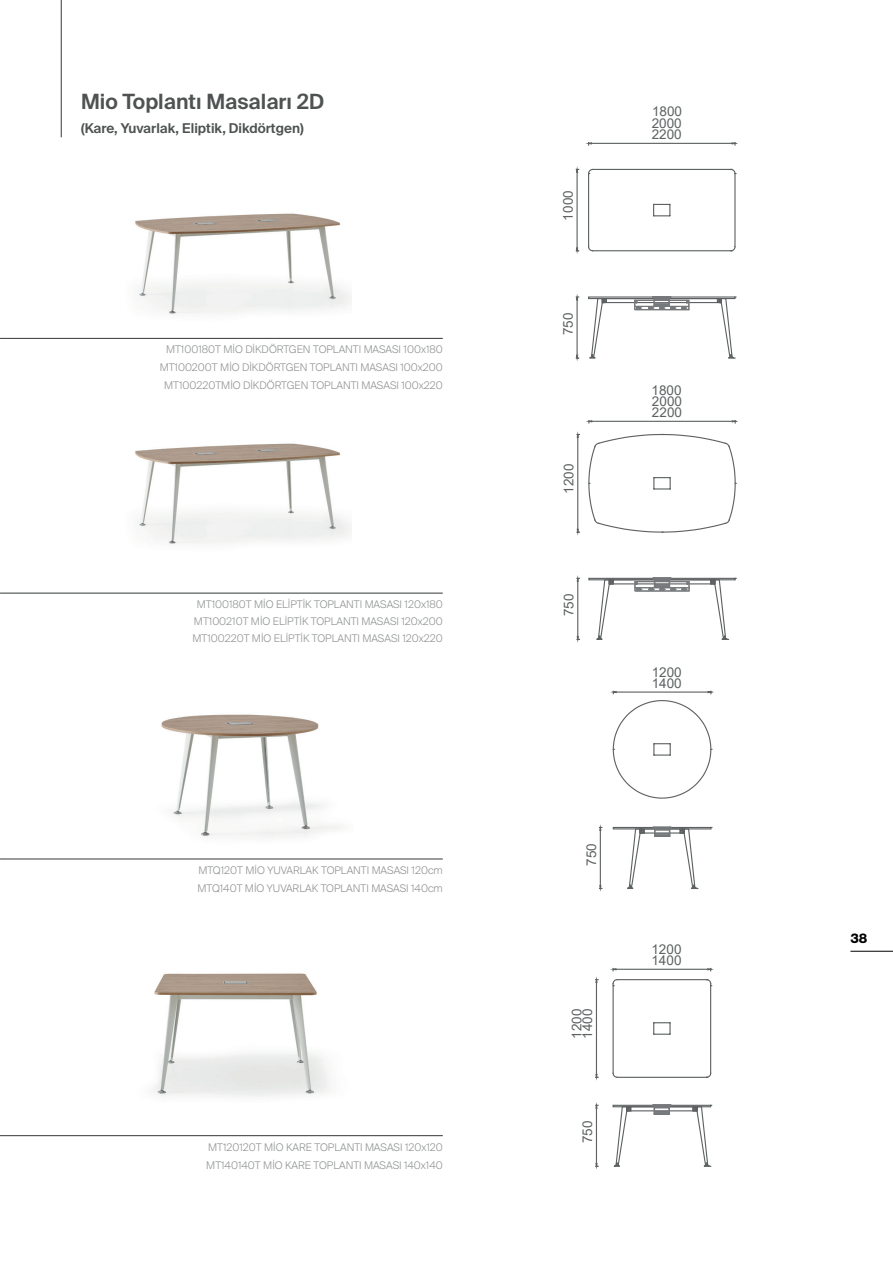
<style>
.page{position:relative;width:893px;height:1263px;background:#fff}
.page>*{position:absolute;margin:0;border:0;box-sizing:border-box;transform-origin:0 0}
.t1{font:600 21px "Suisse Intl";color:#4f5252}
.t2{font:13.5px/10.8px "Arial";color:#5d6162}
.t3{font:600 13.5px "Suisse Intl";color:#4f5252}
.t4{font:800 13.5px "Helvetica Neue LT Pro";color:#000001}
.t5{font:300 10.5px/18px "Suisse Intl";color:#909293}
</style>
<div class="page">
<img style="left:152px;top:973px;width:179px;height:124px">
<img style="left:122px;top:714px;width:231px;height:145px">
<img style="left:124px;top:213px;width:228px;height:125px">
<img style="left:135px;top:443px;width:217px;height:101px">
<hr style="left:0;top:338px;width:443px;height:1px;background:#333739">
<hr style="left:0;top:593px;width:443px;height:1px;background:#333739">
<hr style="left:0;top:859px;width:443px;height:1px;background:#333739">
<hr style="left:0;top:1135px;width:443px;height:1px;background:#333739">
<hr style="left:850px;top:951px;width:43px;height:1px;background:#000001">
<hr style="left:61px;top:0;width:1px;height:137px;background:#333739">
<hr style="left:600px;top:830px;width:1px;height:56px;background:#5d6162">
<svg style="left:599px;top:824px;width:3px;height:7px"></svg>
<svg style="left:599px;top:884px;width:3px;height:8px"></svg>
<div style="left:613px;top:827px;width:98px;height:2px;border:1px solid #5d6162"></div>
<div style="left:640px;top:828px;width:44px;height:5px;border:1px solid #5d6162"></div>
<svg style="left:653px;top:827px;width:19px;height:10px"></svg>
<svg style="left:627px;top:828px;width:17px;height:61px"></svg>
<svg style="left:680px;top:828px;width:18px;height:61px"></svg>
<svg style="left:610px;top:690px;width:104px;height:109px"></svg>
<hr style="left:596px;top:982px;width:1px;height:92px;background:#5d6162">
<svg style="left:595px;top:976px;width:3px;height:8px"></svg>
<svg style="left:595px;top:1073px;width:3px;height:8px"></svg>
<hr style="left:596px;top:1108px;width:1px;height:55px;background:#5d6162">
<svg style="left:595px;top:1102px;width:3px;height:7px"></svg>
<svg style="left:595px;top:1162px;width:3px;height:8px"></svg>
<hr style="left:710px;top:984px;width:1px;height:89px;background:#5d6162">
<hr style="left:617px;top:979px;width:90px;height:1px;background:#5d6162">
<hr style="left:613px;top:984px;width:1px;height:89px;background:#5d6162">
<svg style="left:612px;top:1072px;width:6px;height:6px"></svg>
<hr style="left:617px;top:1077px;width:90px;height:1px;background:#5d6162">
<svg style="left:705px;top:1072px;width:7px;height:6px"></svg>
<div style="left:613px;top:1105px;width:98px;height:2px;border:1px solid #5d6162"></div>
<div style="left:627px;top:1106px;width:70px;height:5px;border:1px solid #5d6162"></div>
<svg style="left:653px;top:1022px;width:18px;height:13px"></svg>
<svg style="left:652px;top:1104px;width:19px;height:11px"></svg>
<svg style="left:613px;top:1106px;width:19px;height:61px"></svg>
<svg style="left:692px;top:1105px;width:20px;height:62px"></svg>
<hr style="left:616px;top:969px;width:92px;height:1px;background:#5d6162">
<svg style="left:610px;top:967px;width:7px;height:4px"></svg>
<svg style="left:612px;top:979px;width:6px;height:7px"></svg>
<svg style="left:705px;top:979px;width:7px;height:7px"></svg>
<svg style="left:706px;top:967px;width:8px;height:4px"></svg>
<div style="left:588px;top:578px;width:148px;height:2px;border:1px solid #5d6162"></div>
<div style="left:610px;top:579px;width:104px;height:5px;border:1px solid #5d6162"></div>
<hr style="left:577px;top:581px;width:1px;height:55px;background:#5d6162">
<svg style="left:576px;top:575px;width:4px;height:7px"></svg>
<svg style="left:576px;top:635px;width:4px;height:8px"></svg>
<svg style="left:633px;top:578px;width:57px;height:14px"></svg>
<svg style="left:596px;top:578px;width:18px;height:62px"></svg>
<svg style="left:710px;top:578px;width:18px;height:62px"></svg>
<svg style="left:576px;top:420px;width:162px;height:115px"></svg>
<hr style="left:591px;top:143px;width:141px;height:1px;background:#5d6162">
<svg style="left:585px;top:142px;width:8px;height:3px"></svg>
<svg style="left:731px;top:142px;width:7px;height:3px"></svg>
<hr style="left:576px;top:172px;width:2px;height:76px;background:#5d6162">
<svg style="left:575px;top:166px;width:4px;height:8px"></svg>
<svg style="left:575px;top:247px;width:4px;height:7px"></svg>
<hr style="left:576px;top:300px;width:2px;height:55px;background:#5d6162">
<svg style="left:575px;top:294px;width:4px;height:7px"></svg>
<svg style="left:575px;top:354px;width:4px;height:7px"></svg>
<hr style="left:734px;top:174px;width:1px;height:73px;background:#5d6162">
<svg style="left:730px;top:168px;width:6px;height:7px"></svg>
<hr style="left:593px;top:169px;width:138px;height:1px;background:#5d6162">
<svg style="left:588px;top:168px;width:6px;height:7px"></svg>
<hr style="left:588px;top:174px;width:1px;height:73px;background:#5d6162">
<svg style="left:588px;top:245px;width:6px;height:7px"></svg>
<hr style="left:593px;top:250px;width:138px;height:1px;background:#5d6162">
<svg style="left:730px;top:245px;width:6px;height:7px"></svg>
<div style="left:603px;top:298px;width:118px;height:5px;border:1px solid #5d6162"></div>
<svg style="left:653px;top:204px;width:17px;height:12px"></svg>
<svg style="left:589px;top:297px;width:18px;height:62px"></svg>
<svg style="left:717px;top:296px;width:19px;height:63px"></svg>
<svg style="left:633px;top:296px;width:56px;height:15px"></svg>
<h1 class="t1" style="left:81px;top:90px;width:245px">Mio Toplantı Masaları 2D</h1>
<p class="t3" style="left:81px;top:121px;width:224px">(Kare, Yuvarlak, Eliptik, Dikdörtgen)</p>
<p class="t5" style="left:160px;top:341px;width:285px;text-align:right">MT100180T MİO DİKDÖRTGEN TOPLANTI MASASI 100x180<br>MT100200T MİO DİKDÖRTGEN TOPLANTI MASASI 100x200<br>MT100220TMİO DİKDÖRTGEN TOPLANTI MASASI 100x220</p>
<p class="t5" style="left:192px;top:596px;width:252px;line-height:16.6px;text-align:center">MT100180T MİO ELİPTİK TOPLANTI MASASI 120x180<br>MT100210T MİO ELİPTİK TOPLANTI MASASI 120x200<br>MT100220T MİO ELİPTİK TOPLANTI MASASI 120x220</p>
<p class="t5" style="left:197px;top:861px;width:247px">MTQ120T MİO YUVARLAK TOPLANTI MASASI 120cm<br>MTQ140T MİO YUVARLAK TOPLANTI MASASI 140cm</p>
<p class="t5" style="left:206px;top:1138px;width:238px">MT120120T MİO KARE TOPLANTI MASASI 120x120<br>MT140140T MİO KARE TOPLANTI MASASI 140x140</p>
<p class="t2" style="left:563px;top:220px;width:32px;rotate:-90deg">1000</p>
<p class="t2" style="left:563px;top:335px;width:24px;rotate:-90deg">750</p>
<p class="t2" style="left:563px;top:494px;width:32px;rotate:-90deg">1200</p>
<p class="t2" style="left:563px;top:616px;width:24px;rotate:-90deg">750</p>
<p class="t2" style="left:652px;top:105px;width:32px;line-height:12.6px">1800<br>2000</p>
<p class="t2" style="left:652px;top:129px;width:32px">2200</p>
<p class="t2" style="left:652px;top:385px;width:32px;text-align:justify">1800<br>2000<br>2200</p>
<p class="t2" style="left:652px;top:667px;width:32px">1200<br>1400</p>
<p class="t2" style="left:586px;top:866px;width:24px;rotate:-90deg">750</p>
<p class="t2" style="left:571px;top:1039px;width:32px;rotate:-90deg">1200<br>1400</p>
<p class="t2" style="left:582px;top:1143px;width:24px;rotate:-90deg">750</p>
<p class="t2" style="left:651px;top:944px;width:32px">1200<br>1400</p>
<p class="t4" style="left:850px;top:930px;width:19px">38</p>
</div>
